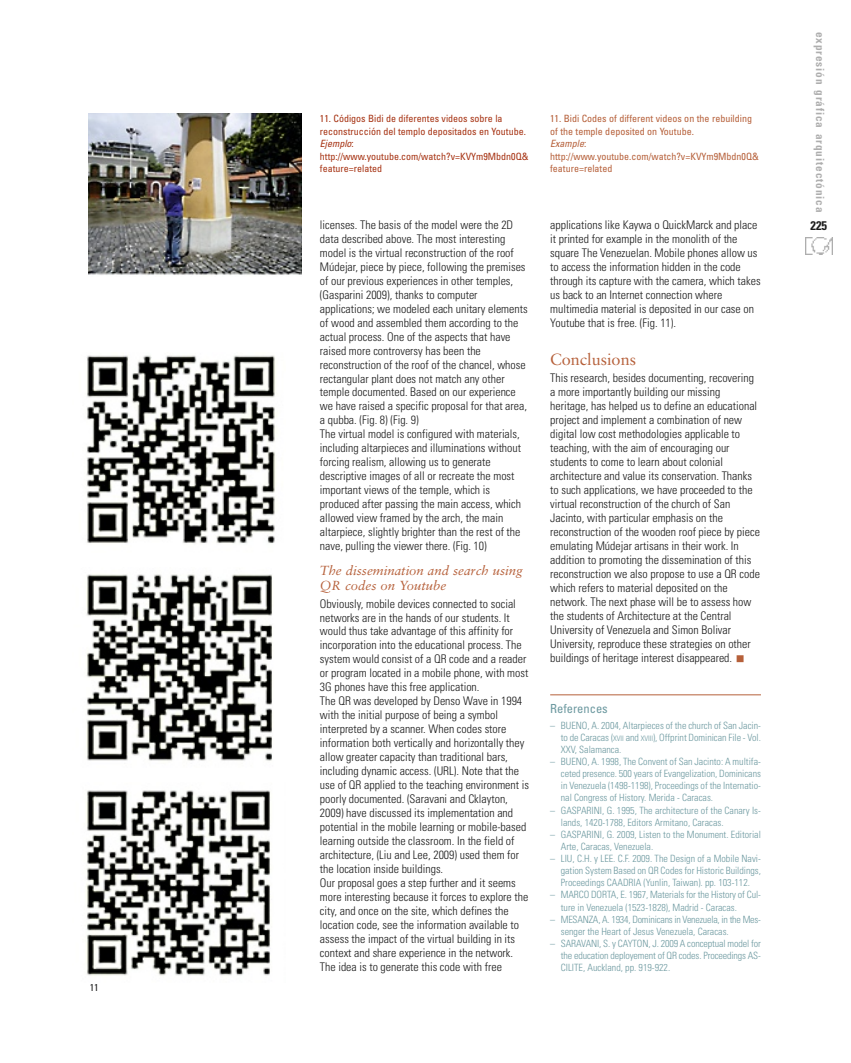
<style>
.page{position:relative;width:851px;height:1063px;background:#fff}
.page>*{position:absolute;margin:0;border:0;box-sizing:border-box;transform-origin:0 0}
.t1{font:16.25px "Sabon";color:#b6603a}
.t2{font:italic 13.12px/14.6px "Sabon";color:#b6603a}
.t3{font:condensed 12.5px "Univers";color:#6d99a0}
.t4{font:700 condensed 12.5px "Univers";color:#1c1c1c}
.t5{font:300 condensed 11.88px/14px "Univers";color:#1c1c1c}
.t6{font:700 condensed 11.25px "Univers";letter-spacing:.08em;color:#aeaeae}
.t7{font:300 condensed 10px/12.1px "Univers";color:#6d99a0;text-align:justify}
.t8{font:condensed 10px/12.5px "Univers";color:#a63212}
.t9{font:condensed 10px/12.5px "Univers";color:#b6603a}
.t10{font:300 condensed 10px/12.1px "Univers";letter-spacing:-.02em;color:#6d99a0}
.t11{font:condensed 10px "Univers";color:#1c1c1c}
.s1{font-style:italic}
.s2{font-size:7.5px}
</style>
<div class="page">
<img style="left:805px;top:237px;width:27px;height:18px">
<hr style="left:550px;top:694px;width:210px;height:1px;background:#b6603a">
<img style="left:88px;top:114px;width:213px;height:161px">
<img style="left:86px;top:355px;width:190px;height:189px">
<img style="left:86px;top:574px;width:187px;height:187px">
<img style="left:86px;top:790px;width:184px;height:186px">
<p class="t11" style="left:90px;top:984px;width:10px">11</p>
<p class="t8" style="left:320px;top:113px;width:210px">11. Códigos Bidi de diferentes videos sobre la reconstrucción del templo depositados en Youtube.<br><span class="s1">Ejemplo</span>: http://www.youtube.com/watch?v=KVYm9Mbdn0Q&amp; feature=related</p>
<p class="t9" style="left:550px;top:113px;width:210px">11. Bidi Codes of different videos on the rebuilding of the temple deposited on Youtube.<br><span class="s1">Example</span>: http://www.youtube.com/watch?v=KVYm9Mbdn0Q&amp; feature=related</p>
<p class="t6" style="left:824px;top:32px;width:182px;rotate:90deg">expresión gráfica arquitectónica</p>
<p class="t5" style="left:550px;top:218px;width:212px">applications like Kaywa o QuickMarck and place it printed for example in the monolith of the square The Venezuelan. Mobile phones allow us to access the information hidden in the code through its capture with the camera, which takes us back to an Internet connection where multimedia material is deposited in our case on Youtube that is free. (Fig. 11).</p>
<p class="t1" style="left:550px;top:353px;width:87px">Conclusions</p>
<p class="t5" style="left:550px;top:372px;width:211px">This research, besides documenting, recovering a more importantly building our missing heritage, has helped us to define an educational project and implement a combination of new digital low cost methodologies applicable to teaching, with the aim of encouraging our students to come to learn about colonial architecture and value its conservation. Thanks to such applications, we have proceeded to the virtual reconstruction of the church of San Jacinto, with particular emphasis on the reconstruction of the wooden roof piece by piece emulating Múdejar artisans in their work. In addition to promoting the dissemination of this reconstruction we also propose to use a QR code which refers to material deposited on the network. The next phase will be to assess how the students of Architecture at the Central University of Venezuela and Simon Bolivar University, reproduce these strategies on other buildings of heritage interest disappeared.</p>
<p class="t3" style="left:550px;top:704px;width:59px">References</p>
<p class="t7" style="left:560px;top:720px;width:202px;text-indent:-11px">– BUENO, A. 2004, Altarpieces of the church of San Jacin&shy;to de Caracas (<span class="s2">XVII</span> and <span class="s2">XVIII</span>), Offprint Dominican File - Vol.<br>XXV, Salamanca.</p>
<p class="t7" style="left:560px;top:756px;width:202px;text-indent:-11px">– BUENO, A. 1998, The Convent of San Jacinto: A multifa&shy;ceted presence. 500 years of Evangelization, Dominicans in Venezuela (1498-1198), Proceedings of the Internatio&shy;nal Congress of History. Merida - Caracas.</p>
<p class="t7" style="left:560px;top:805px;width:201px;text-indent:-11px">– GASPARINI, G. 1995, The architecture of the Canary Is&shy;lands, 1420-1788, Editors Armitano, Caracas.</p>
<p class="t7" style="left:560px;top:829px;width:201px;text-indent:-11px">– GASPARINI, G. 2009, Listen to the Monument. Editorial<br>Arte, Caracas, Venezuela.</p>
<p class="t7" style="left:560px;top:853px;width:201px;text-indent:-11px">– LIU, C.H. y LEE. C.F. 2009. The Design of a Mobile Navi&shy;gation System Based on QR Codes for Historic Buildings, Proceedings CAADRIA (Yunlin, Taiwan). pp. 103-112.</p>
<p class="t7" style="left:560px;top:890px;width:201px;text-indent:-11px">– MARCO DORTA, E. 1967, Materials for the History of Cul&shy;ture in Venezuela (1523-1828), Madrid - Caracas.</p>
<p class="t10" style="left:560px;top:914px;width:201px;text-indent:-11px">– MESANZA, A. 1934, Dominicans in Venezuela, in the Mes&shy;senger the Heart of Jesus Venezuela, Caracas.</p>
<p class="t7" style="left:560px;top:938px;width:201px;text-indent:-11px">– SARAVANI, S. y CAYTON, J. 2009 A conceptual model for the education deployement of QR codes. Proceedings AS-CILITE, Auckland, pp. 919-922.</p>
<p class="t5" style="left:320px;top:218px;width:195px">licenses. The basis of the model were the 2D</p>
<p class="t4" style="left:810px;top:220px;width:18px">225</p>
<p class="t5" style="left:320px;top:232px;width:209px">data described above. The most interesting model is the virtual reconstruction of the roof Múdejar, piece by piece, following the premises of our previous experiences in other temples, (Gasparini 2009), thanks to computer applications; we modeled each unitary elements of wood and assembled them according to the actual process. One of the aspects that have raised more controversy has been the reconstruction of the roof of the chancel, whose rectangular plant does not match any other temple documented. Based on our experience we have raised a specific proposal for that area, a qubba. (Fig. 8) (Fig. 9)<br>The virtual model is configured with materials, including altarpieces and illuminations without forcing realism, allowing us to generate descriptive images of all or recreate the most important views of the temple, which is produced after passing the main access, which allowed view framed by the arch, the main altarpiece, slightly brighter than the rest of the nave, pulling the viewer there. (Fig. 10)</p>
<p class="t2" style="left:320px;top:564px;width:204px">The dissemination and search using<br>QR codes on Youtube</p>
<p class="t5" style="left:320px;top:597px;width:210px">Obviously, mobile devices connected to social networks are in the hands of our students. It would thus take advantage of this affinity for incorporation into the educational process. The system would consist of a QR code and a reader or program located in a mobile phone, with most 3G phones have this free application.<br>The QR was developed by Denso Wave in 1994 with the initial purpose of being a symbol interpreted by a scanner. When codes store information both vertically and horizontally they allow greater capacity than traditional bars, including dynamic access. (URL). Note that the use of QR applied to the teaching environment is poorly documented. (Saravani and Cklayton, 2009) have discussed its implementation and potential in the mobile learning or mobile-based learning outside the classroom. In the field of architecture, (Liu and Lee, 2009) used them for the location inside buildings.<br>Our proposal goes a step further and it seems more interesting because it forces to explore the city, and once on the site, which defines the location code, see the information available to assess the impact of the virtual building in its context and share experience in the network.<br>The idea is to generate this code with free</p>
</div>
